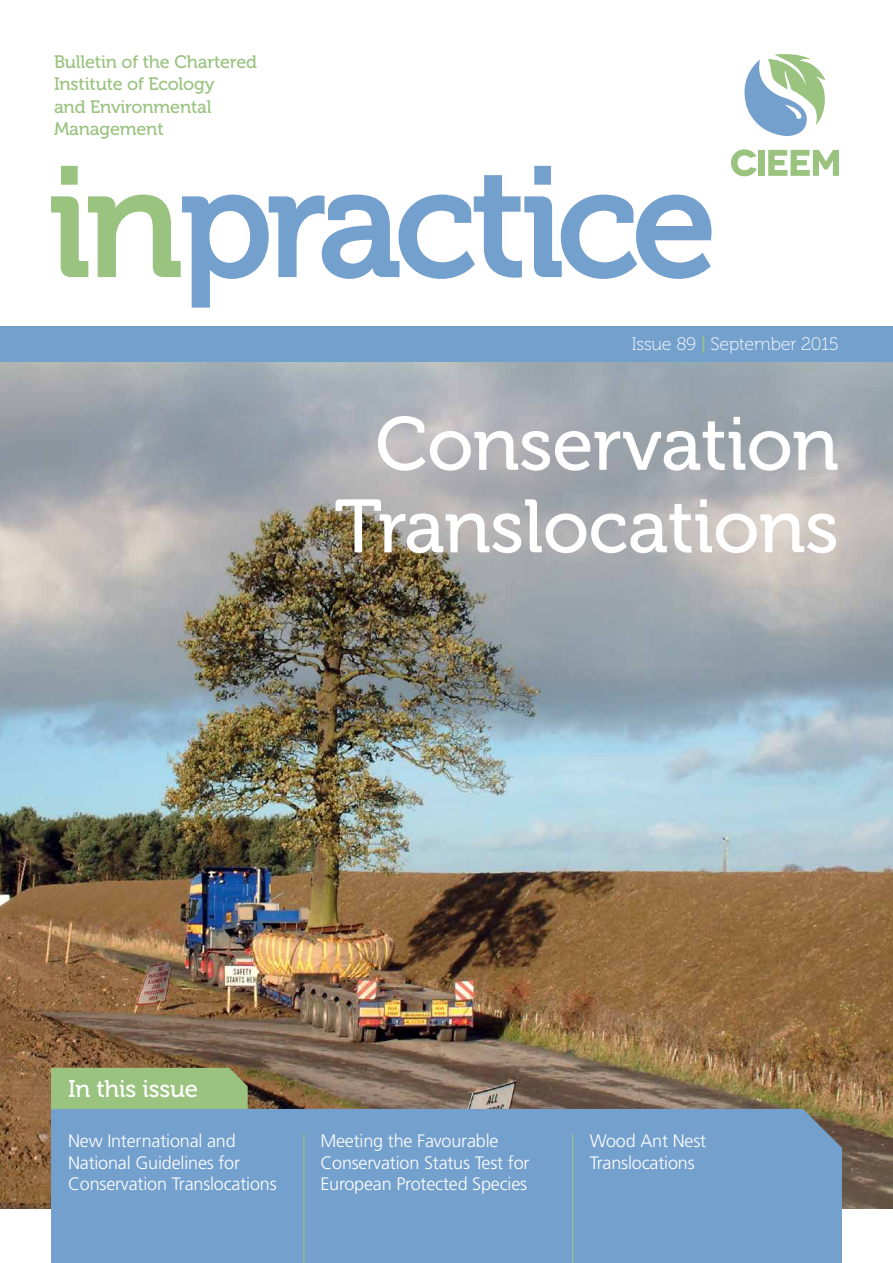
<style>
.page{position:relative;width:893px;height:1263px;background:#fff}
.page>*{position:absolute;margin:0;border:0;box-sizing:border-box;transform-origin:0 0}
.t1{font:75px/82.5px "Museo 500";letter-spacing:-.01em;color:#fff;text-align:center}
.t2{font:24px "Museo 500";letter-spacing:-.01em;color:#fff}
.t3{font:300 18px/21.6px "Frutiger";letter-spacing:-.01em;color:#fff}
.t4{font:18px/22.5px "Museo 500";letter-spacing:-.01em;color:#9ac380}
.t5{font:18px "Museo 100";letter-spacing:-.01em;color:#fff}
.s1{font-family:"Museo 500";color:#9ac380}
</style>
<div class="page">
<img style="left:0;top:361px;width:893px;height:848px">
<div style="left:51px;top:1068px;width:197px;height:41px;background:#9ac380"></div>
<div style="left:0;top:326px;width:893px;height:35px;background:#74a0cd"></div>
<div style="left:51px;top:1109px;width:791px;height:154px;background:#74a0cd"></div>
<hr style="left:303px;top:1134px;width:1px;height:129px;background:#9ac380">
<hr style="left:572px;top:1134px;width:1px;height:129px;background:#9ac380">
<svg style="left:182px;top:165px;width:530px;height:143px"></svg>
<svg style="left:51px;top:165px;width:130px;height:112px"></svg>
<svg style="left:744px;top:54px;width:82px;height:83px"></svg>
<svg style="left:731px;top:149px;width:26px;height:27px"></svg>
<div style="left:758px;top:150px;width:7px;height:26px;background:#9ac380"></div>
<svg style="left:768px;top:150px;width:71px;height:26px"></svg>
<p class="t4" style="left:54px;top:50px;width:205px">Bulletin of the Chartered<br>Institute of Ecology<br>and Environmental<br>Management</p>
<p class="t5" style="left:632px;top:334px;width:209px">Issue 89 <span class="s1">|</span> September 2015</p>
<h1 class="t1" style="left:334px;top:404px;width:506px">Conservation<br>Translocations</h1>
<h2 class="t2" style="left:68px;top:1075px;width:131px">In this issue</h2>
<p class="t3" style="left:68px;top:1130px;width:210px">New International and<br>National Guidelines for<br>Conservation Translocations</p>
<p class="t3" style="left:320px;top:1130px;width:211px">Meeting the Favourable<br>Conservation Status Test for<br>European Protected Species</p>
<p class="t3" style="left:590px;top:1130px;width:118px">Wood Ant Nest<br>Translocations</p>
</div>
